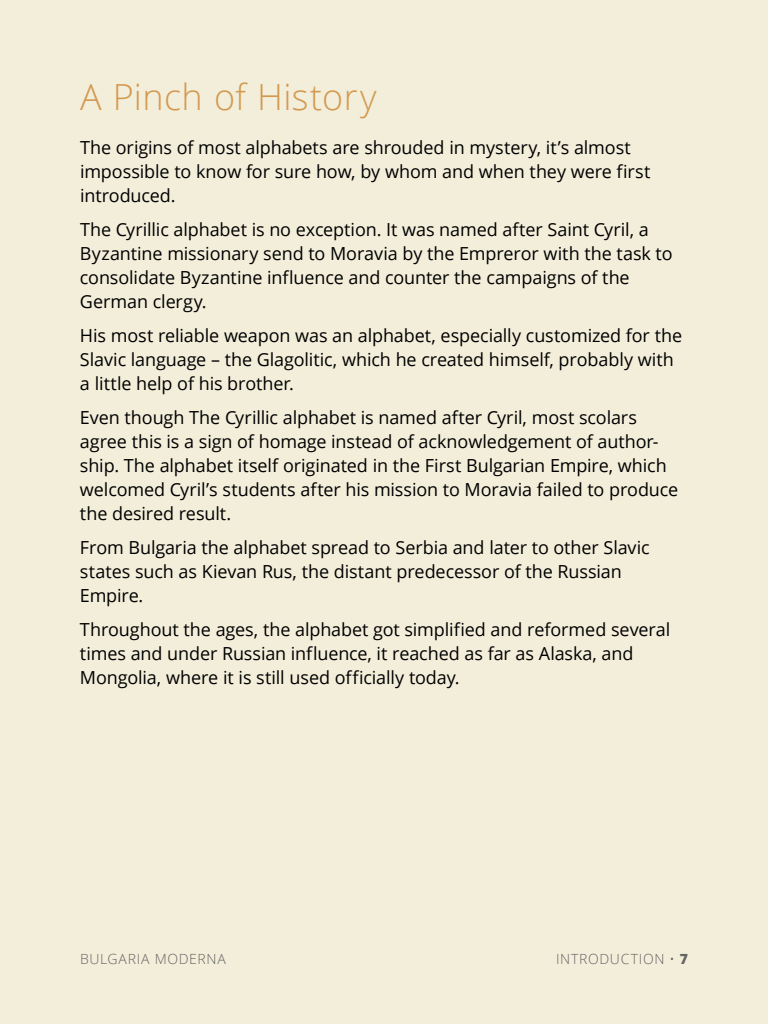
<style>
.page{position:relative;width:768px;height:1024px;background:#f2eeda}
.page>*{position:absolute;margin:0;border:0;box-sizing:border-box;transform-origin:0 0}
.t1{font:300 36px "Open Sans";letter-spacing:.01em;color:#d49950}
.t2{font:18px/24px "Open Sans";letter-spacing:-.005em;color:#000}
.t3{font:300 14px "Open Sans";letter-spacing:.045em;color:#646464}
.s1{font-weight:800}
</style>
<div class="page">
<h1 class="t1" style="left:80px;top:72px;width:298px">A PINCH OF HISTORY</h1>
<p class="t2" style="left:80px;top:135px;width:572px">The origins of most alphabets are shrouded in mystery, it’s almost impossible to know for sure how, by whom and when they were first introduced.</p>
<p class="t2" style="left:80px;top:217px;width:594px">The Cyrillic alphabet is no exception. It was named after Saint Cyril, a Byzantine missionary send to Moravia by the Empreror with the task to consolidate Byzantine influence and counter the campaigns of the German clergy.</p>
<p class="t2" style="left:80px;top:323px;width:604px">His most reliable weapon was an alphabet, especially customized for the<br>Slavic language – the Glagolitic, which he created himself, probably with a little help of his brother.</p>
<p class="t2" style="left:80px;top:405px;width:600px">Even though The Cyrillic alphabet is named after Cyril, most scolars agree this is a sign of homage instead of acknowledgement of author&shy;ship. The alphabet itself originated in the First Bulgarian Empire, which welcomed Cyril’s students after his mission to Moravia failed to produce the desired result.</p>
<p class="t2" style="left:80px;top:535px;width:571px">From Bulgaria the alphabet spread to Serbia and later to other Slavic states such as Kievan Rus, the distant predecessor of the Russian<br>Empire.</p>
<p class="t2" style="left:80px;top:617px;width:592px">Throughout the ages, the alphabet got simplified and reformed several times and under Russian influence, it reached as far as Alaska, and<br>Mongolia, where it is still used officially today.</p>
<p class="t3" style="left:80px;top:949px;width:147px">BULGARIA MODERNA</p>
<p class="t3" style="left:556px;top:949px;width:133px">INTRODUCTION • <span class="s1">7</span></p>
</div>
